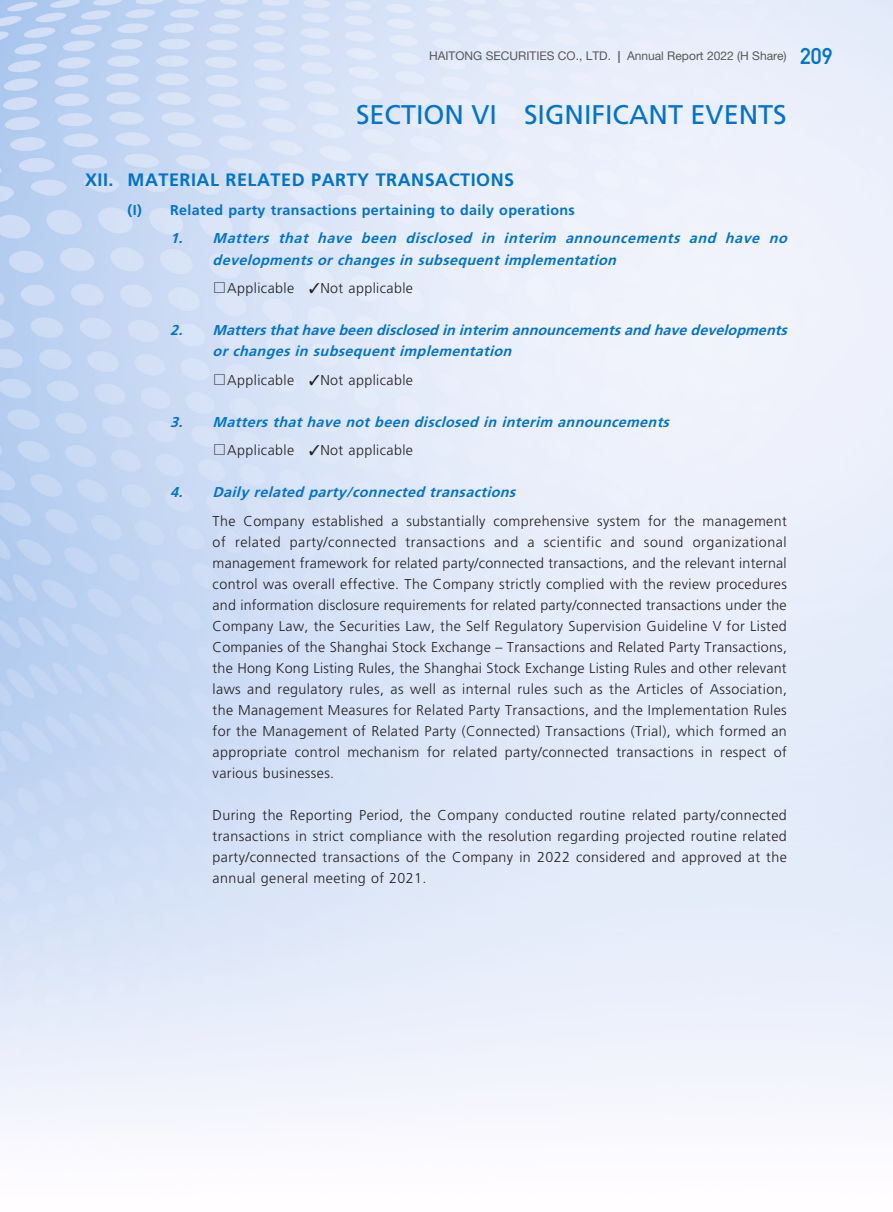
<style>
.page{position:relative;width:893px;height:1212px;background:#fff}
.page>*{position:absolute;margin:0;border:0;box-sizing:border-box;transform-origin:0 0}
.t1{font:27px "Frutiger LT Std";color:#0073ce}
.t2{font:700 18px "Frutiger LT Std";letter-spacing:.03em;color:#0073ce}
.t3{font:300 14.25px/21px "Frutiger LT Std";letter-spacing:.03em;color:#231f20;text-align:justify}
.t4{font:italic 700 14.25px/21px "Frutiger LT Std";color:#0073ce}
.t5{font:700 14.25px "Frutiger LT Std";letter-spacing:.03em;color:#0073ce}
.t6{font:12px "Helvetica Neue LT Std";color:#57585a}
.s1{font-family:"Frutiger LT Std";font-weight:700}
.s2{font-family:"DIN Mittelschrift Std";font-size:22.5px;color:#0073ce}
.s3{font-family:"M Hei HK"}
</style>
<div class="page">
<p class="t6" style="left:429px;top:49px;width:405px">HAITONG SECURITIES CO., LTD. <span class="s1">|</span> Annual Report 2022 (H Share) <span class="s2">209</span></p>
<h1 class="t1" style="left:356px;top:99px;width:432px">SECTION VI SIGNIFICANT EVENTS</h1>
<p class="t2" style="left:85px;top:169px;width:431px">XII. MATERIAL RELATED PARTY TRANSACTIONS</p>
<p class="t5" style="left:128px;top:201px;width:449px">(I) Related party transactions pertaining to daily operations</p>
<p class="t4" style="left:213px;top:228px;width:580px;text-indent:-43px">1. Matters that have been disclosed in interim announcements and have no developmentsorchangesin subsequentimplementation</p>
<p class="t3" style="left:213px;top:278px;width:202px"><span class="s3">□</span>Applicable ✓Not applicable</p>
<p class="t4" style="left:213px;top:320px;width:580px;text-indent:-43px">2. Mattersthathavebeen disclosed in interim announcementsand havedevelopments orchangesin subsequentimplementation</p>
<p class="t3" style="left:213px;top:370px;width:202px"><span class="s3">□</span>Applicable ✓Not applicable</p>
<p class="t4" style="left:170px;top:411px;width:505px">3. Mattersthathave notbeen disclosed in interim announcements</p>
<p class="t3" style="left:213px;top:440px;width:202px"><span class="s3">□</span>Applicable ✓Not applicable</p>
<p class="t4" style="left:170px;top:482px;width:351px">4. Daily related party/connected transactions</p>
<p class="t3" style="left:213px;top:511px;width:576px">The Company established a substantially comprehensive system for the management of related party/connected transactions and a scientific and sound organizational management framework for related party/connected transactions, and the relevant internal control was overall effective. The Company strictly complied with the review procedures and information disclosure requirements for related party/connected transactions under the Company Law, the Securities Law, the Self Regulatory Supervision Guideline V for Listed Companies of the Shanghai Stock Exchange – Transactions and Related Party Transactions, the Hong Kong Listing Rules, the Shanghai Stock Exchange Listing Rules and other relevant laws and regulatory rules, as well as internal rules such as the Articles of Association, the Management Measures for Related Party Transactions, and the Implementation Rules for the Management of Related Party (Connected) Transactions (Trial), which formed an appropriate control mechanism for related party/connected transactions in respect of various businesses.</p>
<p class="t3" style="left:213px;top:805px;width:576px">During the Reporting Period, the Company conducted routine related party/connected transactions in strict compliance with the resolution regarding projected routine related party/connected transactions of the Company in 2022 considered and approved at the annual general meeting of 2021.</p>
</div>
